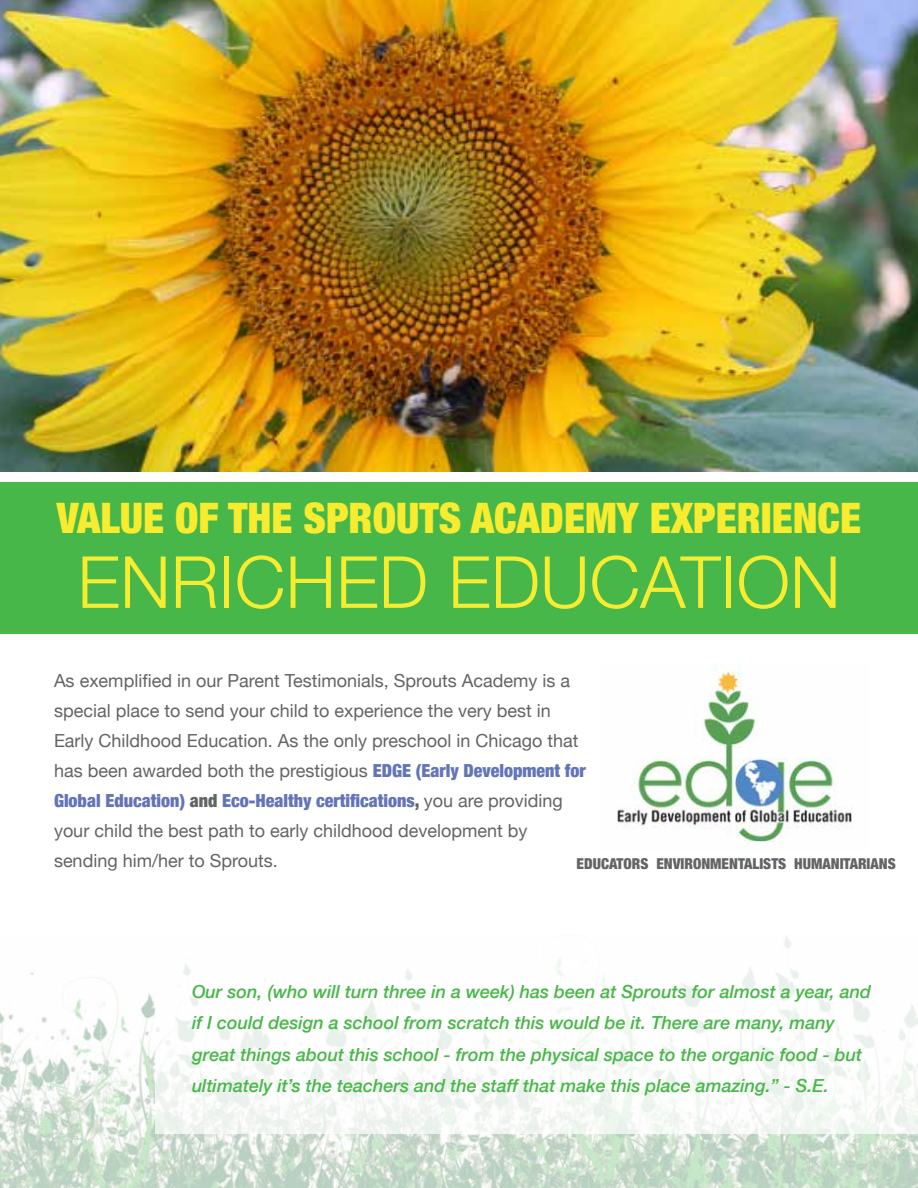
<style>
.page{position:relative;width:918px;height:1188px;background:#fff}
.page>*{position:absolute;margin:0;border:0;box-sizing:border-box;transform-origin:0 0}
.t1{font:300 72px "Helvetica Neue";color:#f7ec2f}
.t2{font:900 condensed 42px "Helvetica Neue";color:#f7ec2f}
.t3{font:18px/30px "Helvetica Neue";color:#636466}
.t4{font:italic 500 18px/31.5px "Helvetica Neue";color:#48b749}
.t5{font:900 condensed 15px "Helvetica Neue";color:#636466}
.s1{font-weight:900;font-stretch:condensed;color:#6375b8}
.s2{font-weight:900;font-stretch:condensed}
</style>
<div class="page">
<img style="left:0;top:972px;width:918px;height:216px">
<div style="left:0;top:482px;width:917px;height:152px;background:#48b749"></div>
<img style="left:0;top:0;width:918px;height:471px">
<img style="left:617px;top:663px;width:235px;height:180px">
<img style="left:917px;top:972px;width:1px;height:162px">
<div style="left:155px;top:888px;width:762px;height:246px;background:#fff"></div>
<h2 class="t2" style="left:57px;top:483px;width:806px">VALUE OF THE SPROUTS ACADEMY EXPERIENCE</h2>
<h1 class="t1" style="left:77px;top:524px;width:765px">ENRICHED EDUCATION</h1>
<p class="t3" style="left:54px;top:667px;width:533px">As exemplified in our Parent Testimonials, Sprouts Academy is a special place to send your child to experience the very best in Early Childhood Education. As the only preschool in Chicago that has been awarded both the prestigious <span class="s1">EDGE (Early Development for Global Education)</span> <span class="s2">and</span> <span class="s1">Eco-Healthy certifications</span><span class="s2">,</span> you are providing your child the best path to early childhood development by sending him/her to Sprouts.</p>
<p class="t5" style="left:577px;top:852px;width:321px">EDUCATORS ENVIRONMENTALISTS HUMANITARIANS</p>
<p class="t4" style="left:192px;top:974px;width:681px">Our son, (who will turn three in a week) has been at Sprouts for almost a year, and if I could design a school from scratch this would be it. There are many, many great things about this school - from the physical space to the organic food - but ultimately it’s the teachers and the staff that make this place amazing.” - S.E.</p>
</div>
